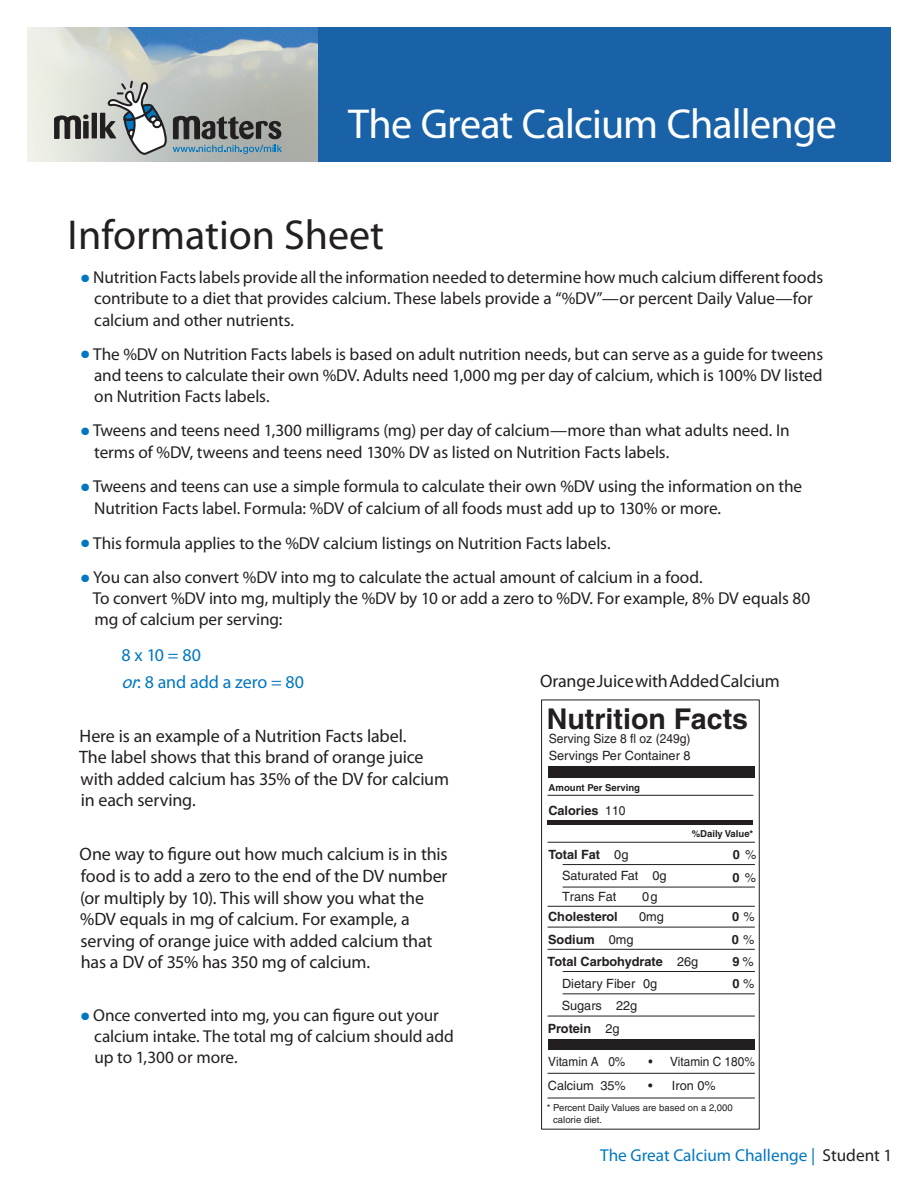
<style>
.page{position:relative;width:918px;height:1188px;background:#fff}
.page>*{position:absolute;margin:0;border:0;box-sizing:border-box;transform-origin:0 0}
.t1{font:42px "Myriad Pro";letter-spacing:-.02em;color:#fff}
.E_Head{font:42px "Myriad Pro";color:#231f20}
.t2{font:700 28.65px "Helvetica";color:#231f20}
.Text_Body{font:18px/21.6px "Myriad Pro";letter-spacing:-.01em;color:#231f20}
.Text_Body-2{font:18px "Myriad Pro";letter-spacing:-.005em;color:#0077c0}
.Bullets__Handout{font:17.25px/21.1px "Myriad Pro";letter-spacing:-.01em;color:#231f20}
.t3{font:17.25px "Myriad Pro";color:#0077c0}
.t4{font:700 12.75px "Helvetica";color:#231f20}
.t5{font:12.75px "Helvetica";color:#231f20}
.t6{font:12.75px/17.4px "Helvetica";color:#231f20;scale:.95 1}
.t7{font:12.75px "Helvetica";color:#231f20;scale:.93 1}
.t8{font:9.6px/11.9px "Helvetica";color:#231f20}
.t9{font:700 9.6px "Helvetica";color:#231f20}
.s1{color:#0077c0}
.s2{font-style:italic}
.s3{font-weight:400}
.s4{color:#231f20}
</style>
<div class="page">
<div style="left:27px;top:27px;width:864px;height:135px;background:#1962a8"></div>
<img style="left:27px;top:27px;width:291px;height:135px">
<svg style="left:54px;top:114px;width:35px;height:25px"></svg>
<div style="left:92px;top:113px;width:5px;height:25px;background:#231f20"></div>
<svg style="left:100px;top:81px;width:182px;height:74px;background:#a0a6a5"></svg>
<div style="left:541px;top:700px;width:219px;height:429px;border:1px solid #231f20"></div>
<div style="left:548px;top:767px;width:207px;height:11px;background:#231f20"></div>
<hr style="left:548px;top:795px;width:205px;height:1px;background:#231f20">
<div style="left:548px;top:820px;width:205px;height:5px;background:#231f20"></div>
<hr style="left:548px;top:842px;width:207px;height:1px;background:#231f20">
<hr style="left:563px;top:864px;width:192px;height:1px;background:#231f20">
<hr style="left:548px;top:906px;width:207px;height:1px;background:#231f20">
<hr style="left:548px;top:927px;width:207px;height:1px;background:#231f20">
<hr style="left:548px;top:949px;width:207px;height:1px;background:#231f20">
<hr style="left:563px;top:971px;width:192px;height:1px;background:#231f20">
<hr style="left:563px;top:993px;width:192px;height:1px;background:#231f20">
<hr style="left:548px;top:1016px;width:207px;height:1px;background:#231f20">
<div style="left:548px;top:1039px;width:207px;height:11px;background:#231f20"></div>
<hr style="left:548px;top:1073px;width:207px;height:1px;background:#231f20">
<hr style="left:548px;top:1098px;width:207px;height:1px;background:#231f20">
<hr style="left:563px;top:887px;width:192px;height:1px;background:#231f20">
<h1 class="t1" style="left:348px;top:98px;width:491px">The Great Calcium Challenge</h1>
<p class="E_Head" style="left:68px;top:209px;width:318px">Information Sheet</p>
<p class="Bullets__Handout" style="left:94px;top:267px;width:730px;text-indent:-13px"><span class="s1">●</span> Nutrition Facts labels provide all the information needed to determine how much calcium different foods contribute to a diet that provides calcium. These labels provide a “%DV”—or percent Daily Value—for calcium and other nutrients.</p>
<p class="Bullets__Handout" style="left:94px;top:343px;width:731px;text-align:justify;text-indent:-13px"><span class="s1">●</span> The %DV on Nutrition Facts labels is based on adult nutrition needs, but can serve as a guide for tweens and teens to calculate their own %DV. Adults need 1,000 mg per day of calcium, which is 100% DV listed on Nutrition Facts labels.</p>
<p class="Bullets__Handout" style="left:94px;top:420px;width:697px;line-height:21.6px;text-indent:-13px"><span class="s1">●</span> Tweens and teens need 1,300 milligrams (mg) per day of calcium—more than what adults need. In terms of %DV, tweens and teens need 130% DV as listed on Nutrition Facts labels.</p>
<p class="Bullets__Handout" style="left:94px;top:475px;width:709px;line-height:21.6px;text-indent:-13px"><span class="s1">●</span> Tweens and teens can use a simple formula to calculate their own %DV using the information on the<br>Nutrition Facts label. Formula: %DV of calcium of all foods must add up to 130% or more.</p>
<p class="Bullets__Handout" style="left:81px;top:532px;width:531px"><span class="s1">●</span> This formula applies to the %DV calcium listings on Nutrition Facts labels.</p>
<p class="Bullets__Handout" style="left:93px;top:567px;width:719px;text-indent:-12px"><span class="s1">●</span> You can also convert %DV into mg to calculate the actual amount of calcium in a food.<br>To convert %DV into mg, multiply the %DV by 10 or add a zero to %DV. For example, 8% DV equals 80 mg of calcium per serving:</p>
<p class="Text_Body-2" style="left:122px;top:643px;width:81px">8 x 10 = 80</p>
<p class="Text_Body-2" style="left:122px;top:670px;width:184px"><span class="s2">or</span>: 8 and add a zero = 80</p>
<p class="Text_Body" style="left:540px;top:670px;width:241px">Orange Juice with Added Calcium</p>
<p class="Text_Body" style="left:79px;top:724px;width:372px">Here is an example of a Nutrition Facts label.<br>The label shows that this brand of orange juice with added calcium has 35% of the DV for calcium in each serving.</p>
<p class="Text_Body" style="left:80px;top:843px;width:369px">One way to figure out how much calcium is in this food is to add a zero to the end of the DV number (or multiply by 10). This will show you what the %DV equals in mg of calcium. For example, a serving of orange juice with added calcium that has a DV of 35% has 350 mg of calcium.</p>
<p class="Bullets__Handout" style="left:94px;top:1005px;width:361px;line-height:20.7px;text-indent:-13px"><span class="s1">●</span> Once converted into mg, you can figure out your calcium intake. The total mg of calcium should add up to 1,300 or more.</p>
<p class="t2" style="left:547px;top:701px;width:203px">Nutrition Facts</p>
<p class="t6" style="left:549px;top:730px;width:151px">Serving Size 8 fl oz (249g)<br>Servings Per Container 8</p>
<p class="t9" style="left:549px;top:782px;width:93px">Amount Per Serving</p>
<p class="t4" style="left:548px;top:803px;width:79px">Calories <span class="s3">110</span></p>
<p class="t4" style="left:548px;top:846px;width:82px">Total Fat <span class="s3">0g</span></p>
<p class="t4" style="left:733px;top:846px;width:25px">0 <span class="s3">%</span></p>
<p class="t9" style="left:692px;top:827px;width:63px">%Daily Value*</p>
<p class="t5" style="left:562px;top:869px;width:106px">Saturated Fat 0g</p>
<p class="t5" style="left:562px;top:890px;width:56px">Trans Fat</p>
<p class="t5" style="left:642px;top:890px;width:17px">0g</p>
<p class="t4" style="left:733px;top:870px;width:25px">0 <span class="s3">%</span></p>
<p class="t4" style="left:548px;top:909px;width:71px">Cholesterol</p>
<p class="t5" style="left:639px;top:909px;width:26px">0mg</p>
<p class="t4" style="left:732px;top:909px;width:24px">0 <span class="s3">%</span></p>
<p class="t4" style="left:548px;top:932px;width:87px">Sodium <span class="s3">0mg</span></p>
<p class="t4" style="left:732px;top:932px;width:24px">0 <span class="s3">%</span></p>
<p class="t4" style="left:548px;top:954px;width:152px">Total Carbohydrate <span class="s3">26g</span></p>
<p class="t4" style="left:732px;top:954px;width:23px">9<span class="s3">%</span></p>
<p class="t5" style="left:562px;top:976px;width:97px">Dietary Fiber 0g</p>
<p class="t4" style="left:733px;top:975px;width:23px">0 <span class="s3">%</span></p>
<p class="t5" style="left:562px;top:998px;width:77px">Sugars 22g</p>
<p class="t4" style="left:548px;top:1020px;width:73px">Protein <span class="s3">2g</span></p>
<p class="t7" style="left:548px;top:1054px;width:85px">Vitamin A 0%</p>
<p class="t7" style="left:648px;top:1054px;width:116px">• Vitamin C 180%</p>
<p class="t5" style="left:548px;top:1078px;width:79px">Calcium 35%</p>
<p class="t5" style="left:648px;top:1078px;width:69px">• Iron 0%</p>
<p class="t8" style="left:553px;top:1102px;width:181px;text-indent:-6px">* Percent Daily Values are based on a 2,000 calorie diet.</p>
<p class="t3" style="left:600px;top:1145px;width:294px">The Great Calcium Challenge | <span class="s4">Student 1</span></p>
</div>
